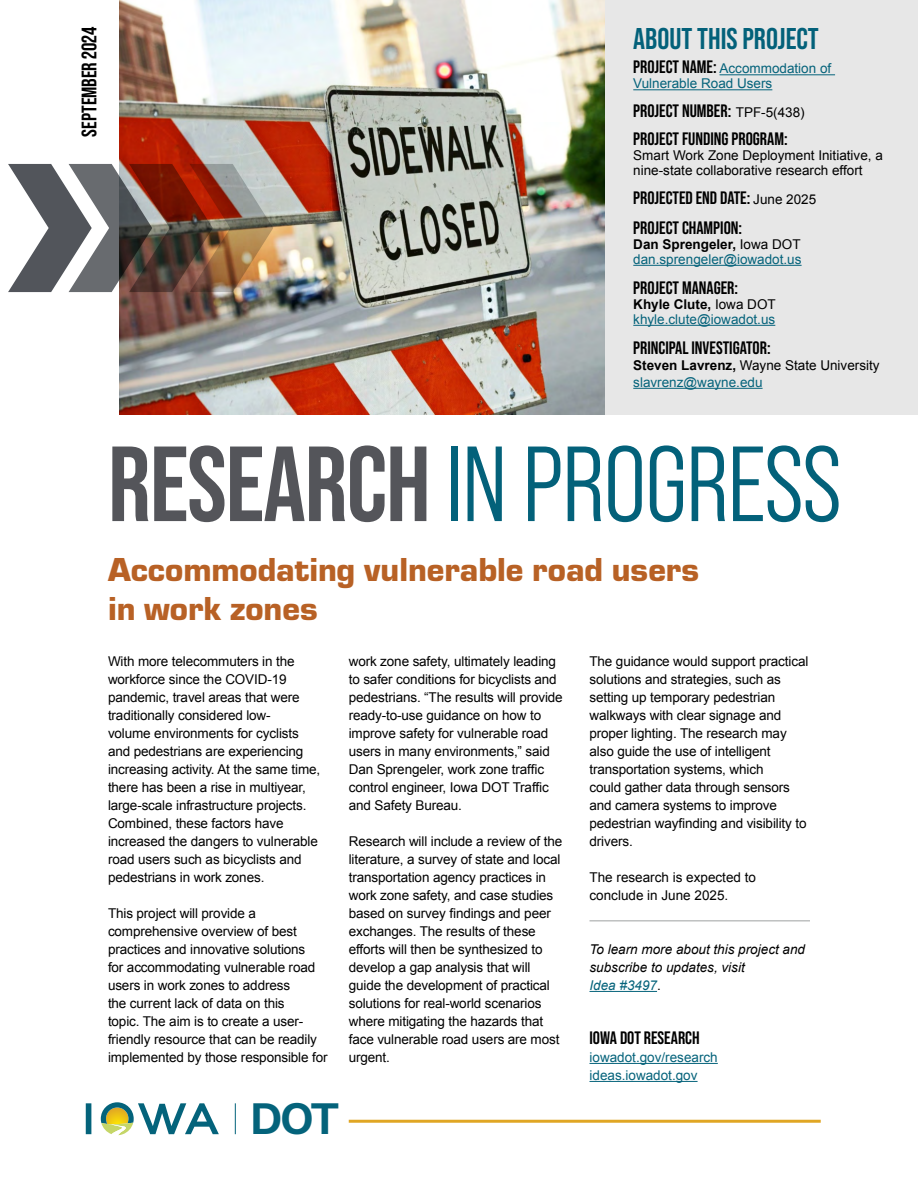
<style>
.page{position:relative;width:918px;height:1188px;background:#fff}
.page>*{position:absolute;margin:0;border:0;box-sizing:border-box;transform-origin:0 0}
.H1_-_Research_Solutions{font:106.5px "Bebas Neue Pro Middle";letter-spacing:-.01em;color:#03617a}
.t1{font:600 46.5px "Work Sans";color:#04637b}
.H2_-_Page_1_headline{font:900 34.5px/39px "Eurostile";color:#b86125}
.H3_-_subhead{font:700 30px "Bebas Neue Pro";color:#03617a}
.about_this_project{font:700 21px "Bebas Neue Pro";color:#000}
.about_this_project-2{font:700 18px "Bebas Neue Pro";color:#000}
.Sidebar_text{font:700 18px "Bebas Neue Pro";color:#000}
.body_copy{font:700 18px "Bebas Neue Pro";color:#000}
.body_copy-2{font:13.5px/18px "Arial";letter-spacing:-.01em;color:#000}
.about_this_project-3{font:13.5px/15px "Arial";color:#05637b}
.Sidebar_text-2{font:13.5px/15px "Arial";color:#000}
.body_copy-3{font:italic 13.5px/18px "Arial";color:#000}
.about_this_project-4{font:13.5px/16.5px "Arial";color:#000}
.Project_Name__bold{font:13.5px/15px "Arial";color:#05637b}
.body_copy-4{font:13.5px/18px "Arial";color:#05637b}
.s1{font-family:"Bebas Neue Pro";font-weight:700;font-size:18px;color:#000}
.s2{font-family:"Arial";font-weight:400;font-size:13.5px}
.s3{font-weight:700;color:#000}
.s4{color:#000}
.s5{font-weight:700}
.s6{color:#05637b}
.s7{font-family:"Bebas Neue Pro";font-weight:700;color:#54555a}
.s8{font-style:normal}
</style>
<div class="page">
<img style="left:119px;top:0;width:487px;height:414px">
<div style="left:606px;top:0;width:312px;height:414px;background:#e7e7e7"></div>
<hr style="left:720px;top:74px;width:115px;height:1px;background:#05637b">
<hr style="left:633px;top:89px;width:139px;height:1px;background:#05637b">
<hr style="left:633px;top:265px;width:169px;height:1px;background:#05637b">
<hr style="left:633px;top:325px;width:142px;height:1px;background:#05637b">
<hr style="left:633px;top:388px;width:130px;height:1px;background:#05637b">
<hr style="left:590px;top:991px;width:67px;height:1px;background:#05637b">
<hr style="left:590px;top:1063px;width:128px;height:1px;background:#05637b">
<hr style="left:590px;top:1081px;width:108px;height:1px;background:#05637b">
<img style="left:8px;top:164px;width:265px;height:128px">
<svg style="left:86px;top:1103px;width:5px;height:31px"></svg>
<svg style="left:101px;top:1102px;width:118px;height:33px"></svg>
<hr style="left:235px;top:1103px;width:1px;height:31px;background:#04637b">
<hr style="left:349px;top:1120px;width:472px;height:3px;background:#e0a624">
<hr style="left:590px;top:920px;width:220px;height:1px;background:#a9abac">
<p class="about_this_project" style="left:77px;top:137px;width:111px;rotate:-90deg">SEPTEMBER 2024</p>
<h3 class="H3_-_subhead" style="left:633px;top:21px;width:187px">ABOUT THIS PROJECT</h3>
<p class="Project_Name__bold" style="left:633px;top:61px;width:200px"><span class="s1">PROJECT NAME:</span> Accommodation of<br>Vulnerable Road Users</p>
<p class="Sidebar_text" style="left:633px;top:100px;width:173px">PROJECT NUMBER: <span class="s2">TPF-5(438)</span></p>
<p class="Sidebar_text" style="left:633px;top:129px;width:156px">PROJECT FUNDING PROGRAM:</p>
<p class="Sidebar_text-2" style="left:633px;top:148px;width:251px">Smart Work Zone Deployment Initiative, a nine-state collaborative research effort</p>
<p class="about_this_project-2" style="left:633px;top:187px;width:185px">PROJECTED END DATE: <span class="s2">June 2025</span></p>
<p class="about_this_project-2" style="left:633px;top:217px;width:110px">PROJECT CHAMPION:</p>
<p class="about_this_project-3" style="left:633px;top:237px;width:170px"><span class="s3">Dan Sprengeler,</span> <span class="s4">Iowa DOT </span>dan.sprengeler@iowadot.us</p>
<p class="about_this_project-2" style="left:633px;top:277px;width:106px">PROJECT MANAGER:</p>
<p class="about_this_project-3" style="left:633px;top:297px;width:144px"><span class="s3">Khyle Clute,</span> <span class="s4">Iowa DOT </span>khyle.clute@iowadot.us</p>
<p class="about_this_project-2" style="left:633px;top:337px;width:139px">PRINCIPAL INVESTIGATOR:</p>
<p class="about_this_project-4" style="left:633px;top:358px;width:248px"><span class="s5">Steven Lavrenz,</span> Wayne State University <span class="s6">slavrenz@wayne.edu</span></p>
<h1 class="H1_-_Research_Solutions" style="left:108px;top:425px;width:735px"><span class="s7">RESEARCH</span> IN PROGRESS</h1>
<h2 class="H2_-_Page_1_headline" style="left:108px;top:548px;width:593px">Accommodating vulnerable road users in work zones</h2>
<p class="body_copy-2" style="left:108px;top:652px;width:214px">With more telecommuters in the workforce since the COVID-19 pandemic, travel areas that were traditionally considered low-<br>volume environments for cyclists and pedestrians are experiencing increasing activity. At the same time, there has been a rise in multiyear, large-scale infrastructure projects.<br>Combined, these factors have increased the dangers to vulnerable road users such as bicyclists and pedestrians in work zones.</p>
<p class="body_copy-2" style="left:108px;top:904px;width:221px">This project will provide a comprehensive overview of best practices and innovative solutions<br>for accommodating vulnerable road users in work zones to address<br>the current lack of data on this<br>topic. The aim is to create a user&shy;friendly resource that can be readily implemented by those responsible for</p>
<p class="body_copy-2" style="left:349px;top:652px;width:216px">work zone safety, ultimately leading to safer conditions for bicyclists and pedestrians. “The results will provide ready-to-use guidance on how to improve safety for vulnerable road users in many environments,” said Dan Sprengeler, work zone traffic control engineer, Iowa DOT Traffic and Safety Bureau.</p>
<p class="body_copy-2" style="left:349px;top:832px;width:215px">Research will include a review of the literature, a survey of state and local transportation agency practices in work zone safety, and case studies based on survey findings and peer exchanges. The results of these efforts will then be synthesized to develop a gap analysis that will guide the development of practical solutions for real-world scenarios where mitigating the hazards that face vulnerable road users are most urgent.</p>
<p class="body_copy-2" style="left:590px;top:652px;width:220px">The guidance would support practical solutions and strategies, such as setting up temporary pedestrian walkways with clear signage and proper lighting. The research may also guide the use of intelligent transportation systems, which<br>could gather data through sensors and camera systems to improve pedestrian wayfinding and visibility to drivers.</p>
<p class="body_copy-2" style="left:590px;top:868px;width:168px">The research is expected to conclude in June 2025.</p>
<p class="body_copy-3" style="left:590px;top:940px;width:217px">To learn more about this project and subscribe to updates, visit<br><span class="s6">Idea #3497</span><span class="s8">.</span></p>
<p class="body_copy" style="left:590px;top:1027px;width:112px">IOWA DOT RESEARCH</p>
<p class="body_copy-4" style="left:590px;top:1048px;width:130px">iowadot.gov/research ideas.iowadot.gov</p>
<p class="t1" style="left:249px;top:1091px;width:92px">DOT</p>
</div>
